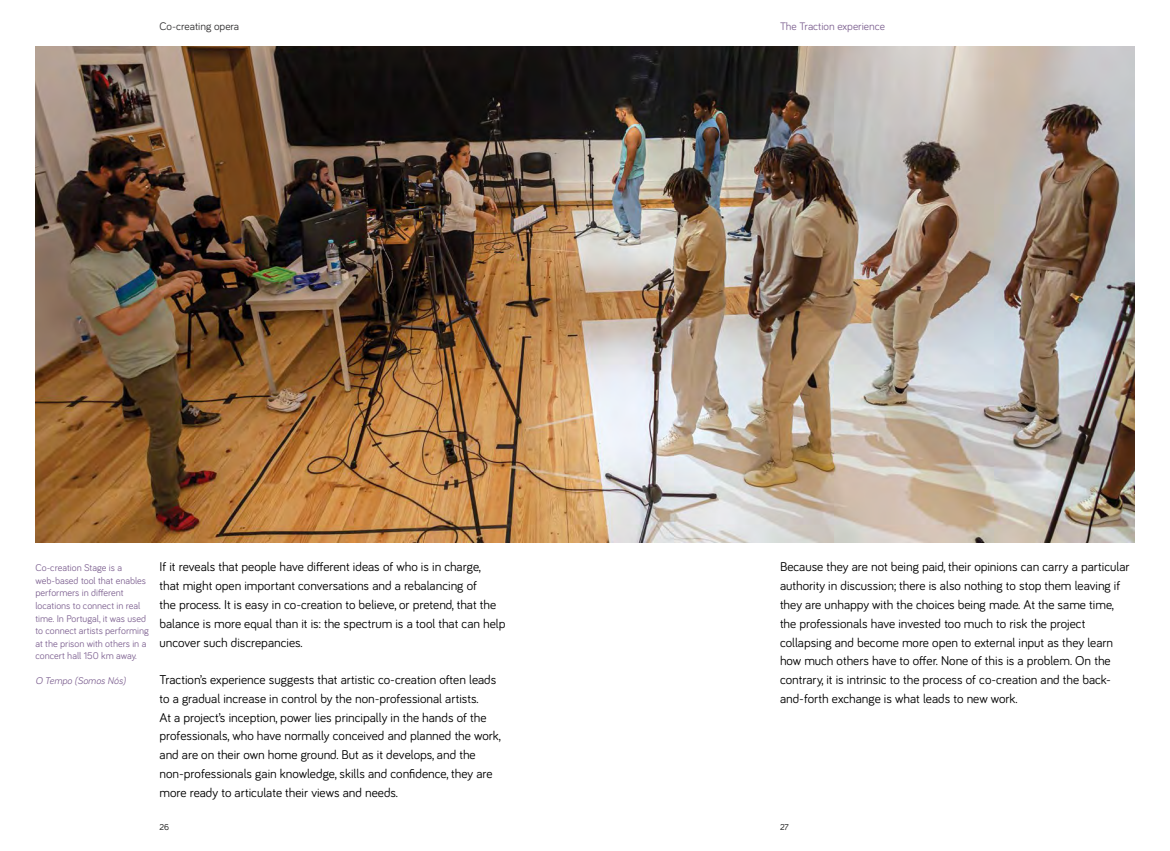
<style>
.page{position:relative;width:1170px;height:851px;background:#fff}
.page>*{position:absolute;margin:0;border:0;box-sizing:border-box;transform-origin:0 0}
.Body{font:13.12px/18.8px "Bariol";color:#000}
.Running_Head{font:11.25px "Bariol";color:#806493}
.t1{font:11.25px "Bariol";color:#313031}
.Captions__Purple{font:10px/12.5px "Bariol";color:#806493}
.Captions__Purple-2{font:italic 10px "Bariol";color:#806493}
.Page_number{font:8.75px "Bariol";color:#000}
</style>
<div class="page">
<img style="left:35px;top:46px;width:1099px;height:496px">
<p class="t1" style="left:159px;top:19px;width:81px">Co-creating opera</p>
<p class="Captions__Purple" style="left:35px;top:561px;width:115px">Co-creation Stage is a web-based tool that enables performers in different locations to connect in real time. In Portugal, it was used to connect artists performing at the prison with others in a concert hall 150 km away.</p>
<p class="Captions__Purple-2" style="left:35px;top:673px;width:92px">O Tempo (Somos Nós)</p>
<p class="Body" style="left:159px;top:557px;width:347px">If it reveals that people have different ideas of who is in charge,<br>that might open important conversations and a rebalancing of<br>the process. It is easy in co-creation to believe, or pretend, that the balance is more equal than it is: the spectrum is a tool that can help uncover such discrepancies.</p>
<p class="Body" style="left:159px;top:669px;width:343px">Traction’s experience suggests that artistic co-creation often leads to a gradual increase in control by the non-professional artists.<br>At a project’s inception, power lies principally in the hands of the professionals, who have normally conceived and planned the work, and are on their own home ground. But as it develops, and the non-professionals gain knowledge, skills and confidence, they are more ready to articulate their views and needs.</p>
<p class="Page_number" style="left:159px;top:820px;width:11px">26</p>
<p class="Running_Head" style="left:780px;top:19px;width:106px">The Traction experience</p>
<p class="Body" style="left:780px;top:557px;width:351px">Because they are not being paid, their opinions can carry a particular authority in discussion; there is also nothing to stop them leaving if they are unhappy with the choices being made. At the same time,</p>
<p class="Body" style="left:780px;top:613px;width:334px">the professionals have invested too much to risk the project collapsing and become more open to external input as they learn how much others have to offer. None of this is a problem. On the contrary, it is intrinsic to the process of co-creation and the back&shy;and-forth exchange is what leads to new work.</p>
<p class="Page_number" style="left:780px;top:820px;width:10px">27</p>
</div>
